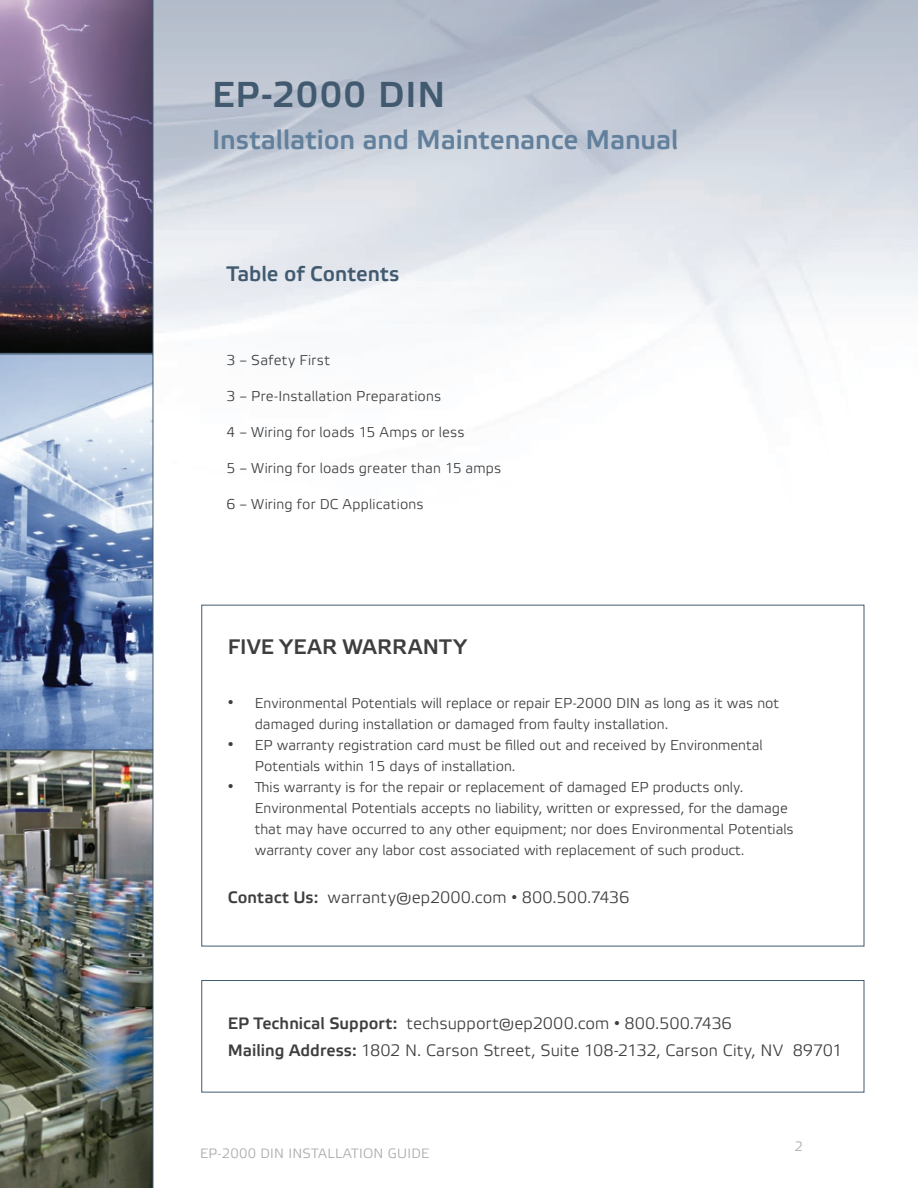
<style>
.page{position:relative;width:918px;height:1188px;background:#fff}
.page>*{position:absolute;margin:0;border:0;box-sizing:border-box;transform-origin:0 0}
.Section_spread_title{font:700 36px "Elektra Light Pro";letter-spacing:.03em;color:#425a6f}
.Section_spread_title-2{font:700 27px "Elektra Light Pro";letter-spacing:-.005em;color:#62809c}
.Section_small_title{font:700 21px "Elektra Light Pro";letter-spacing:.02em;color:#3e3e3f}
.Section_small_title-2{font:700 21px "Elektra Light Pro";color:#425a6f}
.Main_Body{font:16.5px "Elektra Light Pro";letter-spacing:.005em;color:#3e3e3f}
.Section_small_title-3{font:16.5px "Elektra Light Pro";letter-spacing:.005em;color:#3e3e3f}
.Section_small_title-4{font:14.25px/21px "Elektra Light Pro";color:#3e3e3f}
.Main_Body-2{font:14.25px "Elektra Light Pro";letter-spacing:.015em;color:#3e3e3f}
.t1{font:13.5px "Elektra Light Pro";letter-spacing:.02em;color:#a8a9ad}
.s1{font-family:"Arial";font-size:16.5px}
.s2{font-weight:700}
.s3{font-family:"Arial"}
</style>
<div class="page">
<div style="left:201px;top:980px;width:663px;height:113px;border:1px solid #425a6f"></div>
<svg style="left:0;top:0;width:153px;height:354px;background:#6f6081"></svg>
<svg style="left:0;top:354px;width:153px;height:396px;background:#8da1c2"></svg>
<img style="left:0;top:750px;width:153px;height:438px">
<p class="Section_spread_title" style="left:212px;top:75px;width:235px">EP-2000 DIN</p>
<p class="Section_spread_title-2" style="left:212px;top:125px;width:468px">Installation and Maintenance Manual</p>
<p class="Section_small_title-2" style="left:226px;top:262px;width:175px">Table of Contents</p>
<p class="Main_Body-2" style="left:226px;top:352px;width:105px">3 – Safety First</p>
<p class="Main_Body-2" style="left:226px;top:388px;width:216px">3 – Pre-Installation Preparations</p>
<p class="Main_Body-2" style="left:226px;top:424px;width:240px">4 – Wiring for loads 15 Amps or less</p>
<p class="Main_Body-2" style="left:226px;top:460px;width:276px">5 – Wiring for loads greater than 15 amps</p>
<p class="Main_Body-2" style="left:226px;top:496px;width:199px">6 – Wiring for DC Applications</p>
<p class="Section_small_title" style="left:228px;top:636px;width:240px">FIVE YEAR WARRANTY</p>
<p class="Section_small_title-4" style="left:255px;top:693px;width:526px;text-indent:-27px"><span class="s1">•</span> Environmental Potentials will replace or repair EP-2000 DIN as long as it was not damaged during installation or damaged from faulty installation.</p>
<p class="Section_small_title-4" style="left:255px;top:735px;width:509px;text-indent:-27px"><span class="s1">•</span> EP warranty registration card must be filled out and received by Environmental<br>Potentials within 15 days of installation.</p>
<p class="Section_small_title-4" style="left:255px;top:777px;width:540px;text-indent:-27px"><span class="s1">•</span> This warranty is for the repair or replacement of damaged EP products only.<br>Environmental Potentials accepts no liability, written or expressed, for the damage that may have occurred to any other equipment; nor does Environmental Potentials warranty cover any labor cost associated with replacement of such product.</p>
<p class="Section_small_title-3" style="left:228px;top:889px;width:403px"><span class="s2">Contact Us:</span> warranty@ep2000.com <span class="s3">•</span> 800.500.7436</p>
<p class="Main_Body" style="left:228px;top:1015px;width:505px"><span class="s2">EP Technical Support:</span> techsupport@ep2000.com <span class="s3">•</span> 800.500.7436</p>
<p class="Main_Body" style="left:228px;top:1042px;width:616px"><span class="s2">Mailing Address:</span> 1802 N. Carson Street, Suite 108-2132, Carson City, NV 89701</p>
<p class="t1" style="left:200px;top:1146px;width:231px">EP-2000 DIN INSTALLATION GUIDE</p>
<p class="t1" style="left:795px;top:1139px;width:10px">2</p>
</div>
